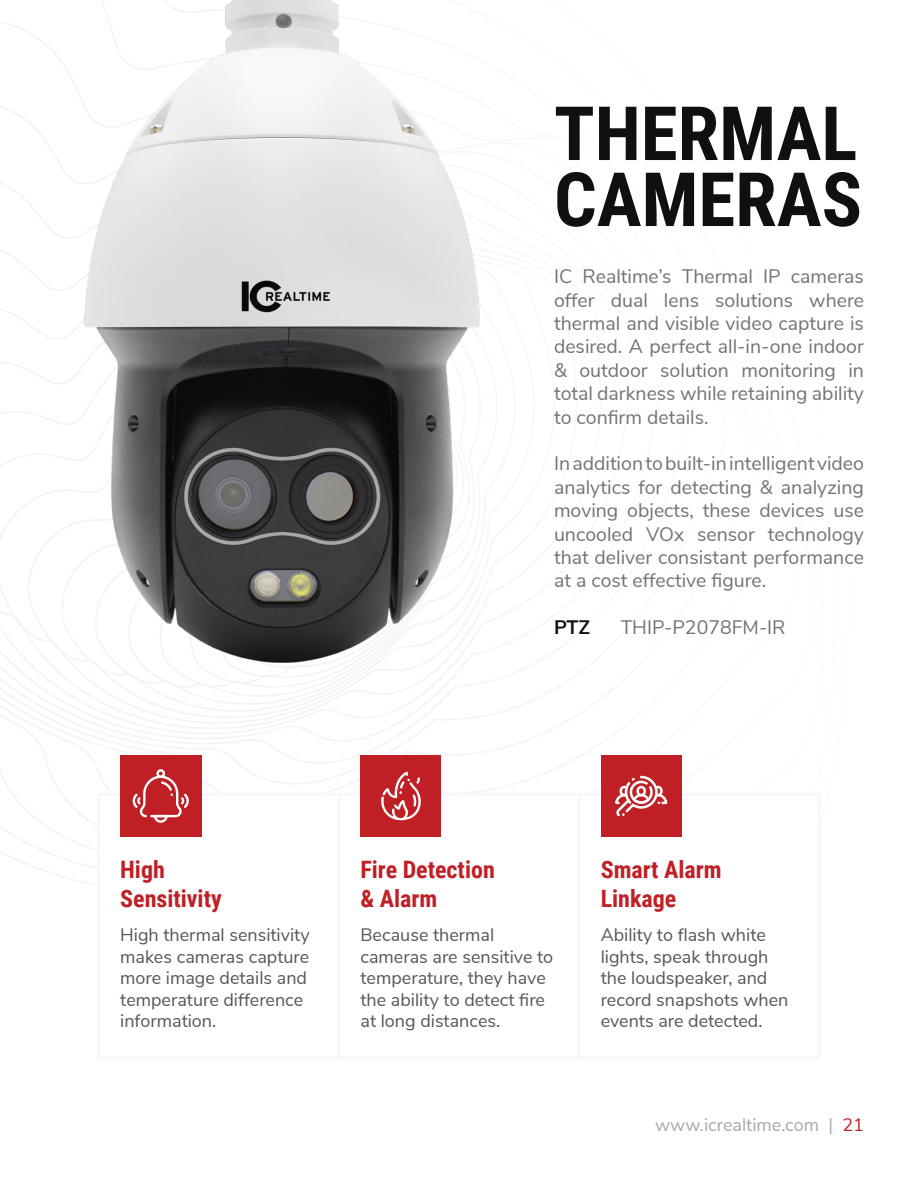
<style>
.page{position:relative;width:918px;height:1188px;background:#fff}
.page>*{position:absolute;margin:0;border:0;box-sizing:border-box;transform-origin:0 0}
.Page_Footer{font:700 75px "Roboto Condensed";color:#10110f}
.Page_Footer-2{font:700 24px/28.8px "Roboto Condensed";color:#c02025}
.Page_Footer-3{font:19.5px/23.4px "Nunito Sans";color:#737373;text-align:justify}
.Page_Footer-4{font:700 19.5px "Nunito Sans";color:#10110f}
.Page_Footer-5{font:18px/21.6px "Nunito Sans";color:#555656}
.t1{font:18px "Nunito Sans";color:#a8a9ad}
.s1{color:#c02025}
</style>
<div class="page">
<svg style="left:0;top:21px;width:560px;height:865px"></svg>
<div style="left:337px;top:793px;width:244px;height:266px;background:#fff"></div>
<div style="left:97px;top:793px;width:243px;height:266px;background:#fff"></div>
<div style="left:360px;top:755px;width:81px;height:81px;background:#c02025"></div>
<div style="left:120px;top:755px;width:81px;height:81px;background:#c02025"></div>
<div style="left:601px;top:755px;width:81px;height:81px;background:#c02025"></div>
<img style="left:84px;top:0;width:396px;height:662px">
<svg style="left:133px;top:769px;width:56px;height:54px"></svg>
<svg style="left:615px;top:776px;width:52px;height:40px"></svg>
<svg style="left:381px;top:772px;width:40px;height:48px"></svg>
<p class="Page_Footer" style="left:554px;top:81px;width:305px">THERMAL</p>
<p class="Page_Footer" style="left:554px;top:147px;width:310px">CAMERAS</p>
<p class="Page_Footer-2" style="left:120px;top:854px;width:46px">High</p>
<p class="Page_Footer-2" style="left:120px;top:883px;width:103px">Sensitivity</p>
<p class="Page_Footer-3" style="left:554px;top:263px;width:311px">IC Realtime’s Thermal IP cameras offer dual lens solutions where thermal and visible video capture is desired. A perfect all-in-one indoor &amp; outdoor solution monitoring in total darkness while retaining ability to confirm details.</p>
<p class="Page_Footer-3" style="left:554px;top:451px;width:311px">In addition to built-in intelligent video analytics for detecting &amp; analyzing moving objects, these devices use uncooled VOx sensor technology that deliver consistant performance at a cost effective figure.</p>
<p class="Page_Footer-4" style="left:554px;top:613px;width:38px">PTZ</p>
<p class="Page_Footer-3" style="left:621px;top:614px;width:167px">THIP-P2078FM-IR</p>
<p class="Page_Footer-2" style="left:360px;top:854px;width:136px">Fire Detection</p>
<p class="Page_Footer-2" style="left:360px;top:883px;width:78px">&amp; Alarm</p>
<p class="Page_Footer-2" style="left:601px;top:854px;width:122px">Smart Alarm<br>Linkage</p>
<p class="Page_Footer-5" style="left:120px;top:923px;width:191px">High thermal sensitivity makes cameras capture more image details and temperature difference information.</p>
<p class="Page_Footer-5" style="left:601px;top:923px;width:189px">Ability to flash white lights, speak through the loudspeaker, and record snapshots when events are detected.</p>
<p class="Page_Footer-5" style="left:360px;top:923px;width:194px">Because thermal cameras are sensitive to</p>
<p class="Page_Footer-5" style="left:360px;top:966px;width:187px;text-align:justify">temperature, they have the ability to detect fire at long distances.</p>
<p class="t1" style="left:655px;top:1112px;width:210px">www.icrealtime.com | <span class="s1">21</span></p>
</div>
